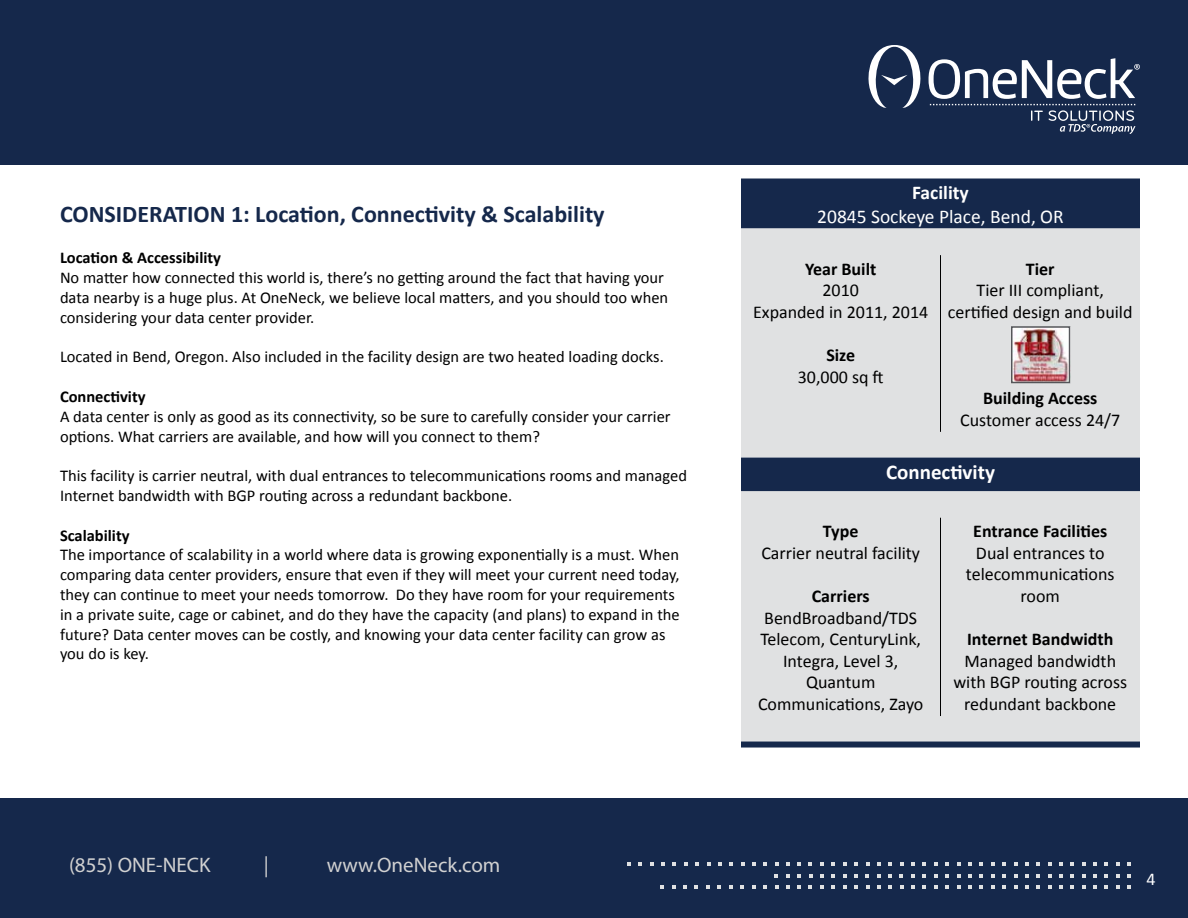
<style>
.page{position:relative;width:1188px;height:918px;background:#fff}
.page>*{position:absolute;margin:0;border:0;box-sizing:border-box;transform-origin:0 0}
.t1{font:700 24px "Calibri";color:#15284b}
.t2{font:21px "Myriad Pro";color:#d1d1d1}
.t3{font:700 21px "Calibri";color:#fff}
.t4{font:19.5px "Calibri";color:#fff}
.t5{font:700 19.5px "Calibri";color:#fff}
.t6{font:18px/21.6px "Calibri";color:#000;text-align:center}
.t7{font:700 18px "Calibri";color:#000}
.t8{font:18px "Calibri";color:#fff}
.t9{font:16.5px/19.8px "Calibri";color:#000}
.t10{font:700 16.5px "Calibri";color:#000}
</style>
<div class="page">
<div style="left:0;top:798px;width:1188px;height:120px;background:#15284b"></div>
<svg style="left:934px;top:874px;width:4px;height:4px"></svg>
<svg style="left:922px;top:874px;width:4px;height:4px"></svg>
<svg style="left:934px;top:885px;width:4px;height:4px"></svg>
<svg style="left:922px;top:885px;width:4px;height:4px"></svg>
<svg style="left:911px;top:885px;width:4px;height:4px"></svg>
<svg style="left:900px;top:885px;width:4px;height:4px"></svg>
<svg style="left:888px;top:885px;width:4px;height:4px"></svg>
<svg style="left:877px;top:885px;width:4px;height:4px"></svg>
<svg style="left:934px;top:863px;width:4px;height:3px"></svg>
<svg style="left:922px;top:863px;width:4px;height:3px"></svg>
<svg style="left:911px;top:863px;width:4px;height:3px"></svg>
<svg style="left:900px;top:863px;width:4px;height:3px"></svg>
<svg style="left:888px;top:863px;width:4px;height:3px"></svg>
<svg style="left:877px;top:863px;width:4px;height:3px"></svg>
<svg style="left:786px;top:885px;width:4px;height:4px"></svg>
<svg style="left:786px;top:863px;width:4px;height:3px"></svg>
<svg style="left:854px;top:863px;width:4px;height:3px"></svg>
<svg style="left:843px;top:863px;width:4px;height:3px"></svg>
<svg style="left:820px;top:863px;width:4px;height:3px"></svg>
<svg style="left:729px;top:863px;width:4px;height:3px"></svg>
<svg style="left:718px;top:863px;width:4px;height:3px"></svg>
<svg style="left:695px;top:863px;width:4px;height:3px"></svg>
<svg style="left:684px;top:863px;width:4px;height:3px"></svg>
<svg style="left:797px;top:863px;width:4px;height:3px"></svg>
<svg style="left:866px;top:885px;width:3px;height:4px"></svg>
<svg style="left:854px;top:885px;width:4px;height:4px"></svg>
<svg style="left:843px;top:885px;width:4px;height:4px"></svg>
<svg style="left:832px;top:885px;width:3px;height:4px"></svg>
<svg style="left:820px;top:885px;width:4px;height:4px"></svg>
<svg style="left:809px;top:885px;width:3px;height:4px"></svg>
<svg style="left:797px;top:885px;width:4px;height:4px"></svg>
<svg style="left:775px;top:885px;width:3px;height:4px"></svg>
<svg style="left:763px;top:885px;width:4px;height:4px"></svg>
<svg style="left:752px;top:885px;width:4px;height:4px"></svg>
<svg style="left:740px;top:885px;width:4px;height:4px"></svg>
<svg style="left:729px;top:885px;width:4px;height:4px"></svg>
<svg style="left:718px;top:885px;width:3px;height:4px"></svg>
<svg style="left:660px;top:885px;width:4px;height:4px"></svg>
<svg style="left:706px;top:885px;width:4px;height:4px"></svg>
<svg style="left:694px;top:885px;width:4px;height:4px"></svg>
<svg style="left:683px;top:885px;width:4px;height:4px"></svg>
<svg style="left:672px;top:885px;width:4px;height:4px"></svg>
<svg style="left:1025px;top:874px;width:4px;height:4px"></svg>
<svg style="left:1014px;top:874px;width:3px;height:4px"></svg>
<svg style="left:1002px;top:874px;width:4px;height:4px"></svg>
<svg style="left:991px;top:874px;width:4px;height:4px"></svg>
<svg style="left:980px;top:874px;width:3px;height:4px"></svg>
<svg style="left:968px;top:874px;width:4px;height:4px"></svg>
<svg style="left:1025px;top:885px;width:4px;height:4px"></svg>
<svg style="left:1014px;top:885px;width:3px;height:4px"></svg>
<svg style="left:1002px;top:885px;width:4px;height:4px"></svg>
<svg style="left:991px;top:885px;width:4px;height:4px"></svg>
<svg style="left:980px;top:885px;width:3px;height:4px"></svg>
<svg style="left:968px;top:885px;width:4px;height:4px"></svg>
<svg style="left:1025px;top:863px;width:4px;height:3px"></svg>
<svg style="left:1002px;top:863px;width:4px;height:3px"></svg>
<svg style="left:991px;top:863px;width:4px;height:3px"></svg>
<svg style="left:968px;top:863px;width:4px;height:3px"></svg>
<svg style="left:1059px;top:874px;width:4px;height:4px"></svg>
<svg style="left:1048px;top:874px;width:3px;height:4px"></svg>
<svg style="left:1036px;top:874px;width:4px;height:4px"></svg>
<svg style="left:1059px;top:885px;width:4px;height:4px"></svg>
<svg style="left:1048px;top:885px;width:3px;height:4px"></svg>
<svg style="left:1036px;top:885px;width:4px;height:4px"></svg>
<svg style="left:1059px;top:863px;width:4px;height:3px"></svg>
<svg style="left:1036px;top:863px;width:4px;height:3px"></svg>
<svg style="left:957px;top:863px;width:4px;height:3px"></svg>
<svg style="left:945px;top:863px;width:4px;height:3px"></svg>
<svg style="left:957px;top:885px;width:4px;height:4px"></svg>
<svg style="left:945px;top:885px;width:4px;height:4px"></svg>
<svg style="left:957px;top:874px;width:4px;height:4px"></svg>
<svg style="left:945px;top:874px;width:4px;height:4px"></svg>
<svg style="left:786px;top:874px;width:4px;height:4px"></svg>
<svg style="left:774px;top:874px;width:4px;height:4px"></svg>
<svg style="left:877px;top:874px;width:4px;height:4px"></svg>
<svg style="left:866px;top:874px;width:3px;height:4px"></svg>
<svg style="left:854px;top:874px;width:4px;height:4px"></svg>
<svg style="left:843px;top:874px;width:4px;height:4px"></svg>
<svg style="left:831px;top:874px;width:4px;height:4px"></svg>
<svg style="left:820px;top:874px;width:4px;height:4px"></svg>
<svg style="left:911px;top:874px;width:4px;height:4px"></svg>
<svg style="left:900px;top:874px;width:3px;height:4px"></svg>
<svg style="left:888px;top:874px;width:4px;height:4px"></svg>
<svg style="left:1116px;top:874px;width:4px;height:4px"></svg>
<svg style="left:1105px;top:874px;width:3px;height:4px"></svg>
<svg style="left:1116px;top:885px;width:4px;height:4px"></svg>
<svg style="left:1105px;top:885px;width:3px;height:4px"></svg>
<svg style="left:1093px;top:885px;width:4px;height:4px"></svg>
<svg style="left:1082px;top:885px;width:4px;height:4px"></svg>
<svg style="left:1070px;top:885px;width:4px;height:4px"></svg>
<svg style="left:1116px;top:863px;width:4px;height:3px"></svg>
<svg style="left:1093px;top:863px;width:4px;height:3px"></svg>
<svg style="left:1082px;top:863px;width:4px;height:3px"></svg>
<svg style="left:1070px;top:863px;width:4px;height:3px"></svg>
<svg style="left:1127px;top:863px;width:4px;height:3px"></svg>
<svg style="left:1127px;top:885px;width:4px;height:4px"></svg>
<svg style="left:1127px;top:874px;width:4px;height:4px"></svg>
<svg style="left:1093px;top:874px;width:4px;height:4px"></svg>
<svg style="left:1082px;top:874px;width:3px;height:4px"></svg>
<svg style="left:1070px;top:874px;width:4px;height:4px"></svg>
<svg style="left:809px;top:874px;width:3px;height:4px"></svg>
<svg style="left:797px;top:874px;width:4px;height:4px"></svg>
<svg style="left:763px;top:863px;width:4px;height:3px"></svg>
<svg style="left:752px;top:863px;width:4px;height:3px"></svg>
<svg style="left:661px;top:863px;width:4px;height:3px"></svg>
<svg style="left:650px;top:863px;width:4px;height:3px"></svg>
<svg style="left:638px;top:863px;width:4px;height:3px"></svg>
<svg style="left:627px;top:863px;width:4px;height:3px"></svg>
<div style="left:0;top:0;width:1188px;height:165px;background:#15284b"></div>
<svg style="left:868px;top:45px;width:53px;height:63px"></svg>
<svg style="left:929px;top:58px;width:211px;height:76px"></svg>
<div style="left:741px;top:178px;width:399px;height:570px;background:#15284b"></div>
<div style="left:741px;top:229px;width:399px;height:228px;background:#e0e1e2"></div>
<hr style="left:940px;top:255px;width:1px;height:177px;background:#000">
<div style="left:741px;top:491px;width:399px;height:251px;background:#e0e1e2"></div>
<hr style="left:940px;top:518px;width:1px;height:198px;background:#000">
<img style="left:1014px;top:329px;width:53px;height:51px">
<div style="left:1011px;top:326px;width:59px;height:57px;border:2px solid #55565a"></div>
<h1 class="t1" style="left:60px;top:199px;width:546px">CONSIDERATION 1: Location, Connectivity &amp; Scalability</h1>
<p class="t10" style="left:60px;top:247px;width:163px">Location &amp; Accessibility</p>
<p class="t9" style="left:60px;top:268px;width:610px">No matter how connected this world is, there’s no getting around the fact that having your data nearby is a huge plus. At OneNeck, we believe local matters, and you should too when considering your data center provider.</p>
<p class="t9" style="left:60px;top:347px;width:605px">Located in Bend, Oregon. Also included in the facility design are two heated loading docks.</p>
<p class="t10" style="left:60px;top:386px;width:87px">Connectivity</p>
<p class="t9" style="left:60px;top:406px;width:612px">A data center is only as good as its connectivity, so be sure to carefully consider your carrier options. What carriers are available, and how will you connect to them?</p>
<p class="t9" style="left:60px;top:466px;width:629px">This facility is carrier neutral, with dual entrances to telecommunications rooms and managed<br>Internet bandwidth with BGP routing across a redundant backbone.</p>
<p class="t10" style="left:60px;top:525px;width:71px">Scalability</p>
<p class="t9" style="left:60px;top:545px;width:621px">The importance of scalability in a world where data is growing exponentially is a must. When comparing data center providers, ensure that even if they will meet your current need today, they can continue to meet your needs tomorrow. Do they have room for your requirements in a private suite, cage or cabinet, and do they have the capacity (and plans) to expand in the future? Data center moves can be costly, and knowing your data center facility can grow as you do is key.</p>
<p class="t2" style="left:69px;top:852px;width:143px">(855) ONE-NECK</p>
<p class="t2" style="left:264px;top:852px;width:7px">|</p>
<p class="t2" style="left:327px;top:852px;width:175px">www.OneNeck.com</p>
<p class="t5" style="left:912px;top:180px;width:58px">Facility</p>
<p class="t4" style="left:817px;top:204px;width:248px">20845 Sockeye Place, Bend, OR</p>
<p class="t7" style="left:805px;top:257px;width:73px">Year Built</p>
<p class="t6" style="left:753px;top:280px;width:177px">2010<br>Expanded in 2011, 2014</p>
<p class="t7" style="left:826px;top:344px;width:30px">Size</p>
<p class="t6" style="left:798px;top:366px;width:87px">30,000 sq ft</p>
<p class="t7" style="left:1026px;top:257px;width:30px">Tier</p>
<p class="t6" style="left:948px;top:280px;width:186px">Tier III compliant, certified design and build</p>
<p class="t7" style="left:983px;top:387px;width:116px">Building Access</p>
<p class="t6" style="left:960px;top:409px;width:162px">Customer access 24/7</p>
<p class="t3" style="left:886px;top:459px;width:110px">Connectivity</p>
<p class="t7" style="left:823px;top:520px;width:37px">Type</p>
<p class="t6" style="left:761px;top:542px;width:160px">Carrier neutral facility</p>
<p class="t7" style="left:812px;top:585px;width:60px">Carriers</p>
<p class="t6" style="left:758px;top:607px;width:167px">BendBroadband/TDS<br>Telecom, CenturyLink,<br>Integra, Level 3,<br>Quantum<br>Communications, Zayo</p>
<p class="t7" style="left:973px;top:520px;width:135px">Entrance Facilities</p>
<p class="t6" style="left:966px;top:542px;width:150px">Dual entrances to telecommunications room</p>
<p class="t7" style="left:967px;top:628px;width:148px">Internet Bandwidth</p>
<p class="t6" style="left:953px;top:650px;width:175px">Managed bandwidth with BGP routing across redundant backbone</p>
<p class="t8" style="left:1147px;top:867px;width:11px">4</p>
</div>
